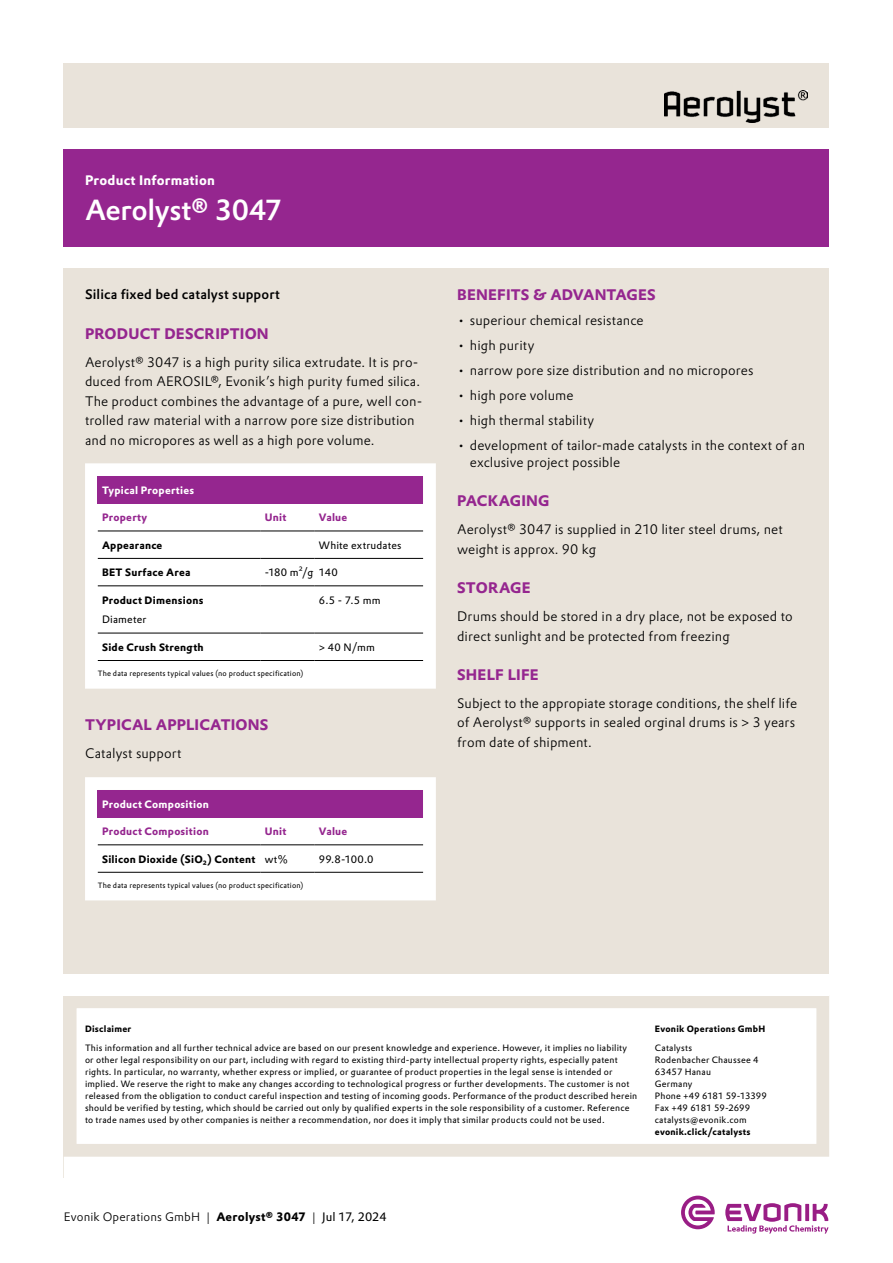
<style>
.page{position:relative;width:893px;height:1263px;background:#fff}
.page>*{position:absolute;margin:0;border:0;box-sizing:border-box;transform-origin:0 0}
.t1{font:500 28.5px "Evonik Prokyon";letter-spacing:-.015em;color:#fff}
.t2{font:700 15px "Evonik Prokyon";letter-spacing:.01em;color:#95268f}
.t3{font:300 13.5px/19.5px "Evonik Prokyon";letter-spacing:.01em;color:#000}
.t4{font:500 13.5px "Evonik Prokyon";letter-spacing:.01em;color:#000}
.t5{font:700 13.5px "Evonik Prokyon";letter-spacing:.015em;color:#fff}
.t6{font:300 12px "Evonik Prokyon";letter-spacing:.015em;color:#000}
.t7{font:700 10.5px "Evonik Prokyon";letter-spacing:.025em;color:#000}
.t8{font:10.5px "Evonik Prokyon";letter-spacing:.02em;color:#000}
.t9{font:700 10.5px "Evonik Prokyon";letter-spacing:.02em;color:#95268f}
.t10{font:700 10.5px "Evonik Prokyon";letter-spacing:.02em;color:#fff}
.t11{font:9px/12px "Evonik Prokyon";letter-spacing:.025em;color:#000}
.t12{font:700 9px "Evonik Prokyon";letter-spacing:.025em;color:#000}
.t13{font:7.5px "Evonik Prokyon";letter-spacing:.025em;color:#000}
.s1{font-weight:400}
.s2{font-weight:700}
</style>
<div class="page">
<div style="left:64px;top:64px;width:765px;height:1114px;background:#e9e3da"></div>
<svg style="left:725px;top:1203px;width:103px;height:30px"></svg>
<svg style="left:681px;top:1195px;width:34px;height:34px"></svg>
<div style="left:85px;top:463px;width:351px;height:226px;background:#fff"></div>
<div style="left:98px;top:476px;width:325px;height:27px;background:#95268f"></div>
<hr style="left:98px;top:531px;width:162px;height:1px;background:#000">
<hr style="left:260px;top:531px;width:55px;height:1px;background:#000">
<hr style="left:315px;top:531px;width:108px;height:1px;background:#000">
<hr style="left:98px;top:558px;width:162px;height:1px;background:#000">
<hr style="left:260px;top:558px;width:55px;height:1px;background:#000">
<hr style="left:315px;top:558px;width:108px;height:1px;background:#000">
<hr style="left:98px;top:586px;width:162px;height:1px;background:#000">
<hr style="left:260px;top:586px;width:55px;height:1px;background:#000">
<hr style="left:315px;top:586px;width:108px;height:1px;background:#000">
<hr style="left:98px;top:633px;width:162px;height:1px;background:#000">
<hr style="left:260px;top:633px;width:55px;height:1px;background:#000">
<hr style="left:315px;top:633px;width:108px;height:1px;background:#000">
<hr style="left:98px;top:660px;width:162px;height:1px;background:#000">
<hr style="left:260px;top:660px;width:55px;height:1px;background:#000">
<hr style="left:315px;top:660px;width:108px;height:1px;background:#000">
<div style="left:85px;top:777px;width:351px;height:123px;background:#fff"></div>
<div style="left:98px;top:790px;width:325px;height:27px;background:#95268f"></div>
<hr style="left:98px;top:844px;width:162px;height:1px;background:#000">
<hr style="left:260px;top:844px;width:55px;height:1px;background:#000">
<hr style="left:315px;top:844px;width:108px;height:1px;background:#000">
<hr style="left:98px;top:872px;width:162px;height:1px;background:#000">
<hr style="left:260px;top:872px;width:55px;height:1px;background:#000">
<hr style="left:315px;top:872px;width:108px;height:1px;background:#000">
<div style="left:70px;top:1002px;width:753px;height:148px;background:#fff"></div>
<div style="left:64px;top:995px;width:765px;height:162px;border:13px solid #e9e3da"></div>
<div style="left:64px;top:974px;width:765px;height:21px;background:#fff"></div>
<div style="left:64px;top:1157px;width:765px;height:25px;background:#fff"></div>
<div style="left:64px;top:128px;width:765px;height:140px;background:#fff"></div>
<div style="left:64px;top:149px;width:765px;height:98px;background:#95268f"></div>
<img style="left:664px;top:90px;width:144px;height:32px">
<h3 class="t5" style="left:85px;top:170px;width:131px">Product Information</h3>
<h1 class="t1" style="left:85px;top:187px;width:199px">Aerolyst® 3047</h1>
<h3 class="t4" style="left:85px;top:284px;width:196px">Silica fixed bed catalyst support</h3>
<h2 class="t2" style="left:85px;top:321px;width:185px">PRODUCT DESCRIPTION</h2>
<p class="t3" style="left:85px;top:351px;width:339px">Aerolyst® 3047 is a high purity silica extrudate. It is pro&shy;duced from AEROSIL®, Evonik’s high purity fumed silica.<br>The product combines the advantage of a pure, well con&shy;trolled raw material with a narrow pore size distribution and no micropores as well as a high pore volume.</p>
<p class="t10" style="left:102px;top:481px;width:94px">Typical Properties</p>
<p class="t9" style="left:102px;top:509px;width:47px">Property</p>
<p class="t9" style="left:265px;top:509px;width:23px">Unit</p>
<p class="t9" style="left:319px;top:509px;width:30px">Value</p>
<p class="t7" style="left:102px;top:536px;width:62px">Appearance</p>
<p class="t8" style="left:319px;top:537px;width:84px">White extrudates</p>
<p class="t7" style="left:102px;top:564px;width:90px">BET Surface Area</p>
<p class="t8" style="left:265px;top:564px;width:75px">-180 m²/g 140</p>
<p class="t7" style="left:102px;top:591px;width:103px">Product Dimensions</p>
<p class="t8" style="left:319px;top:592px;width:63px">6.5 - 7.5 mm</p>
<p class="t8" style="left:102px;top:611px;width:46px">Diameter</p>
<p class="t7" style="left:102px;top:638px;width:103px">Side Crush Strength</p>
<p class="t8" style="left:319px;top:639px;width:58px">&gt; 40 N/mm</p>
<p class="t13" style="left:98px;top:667px;width:207px">The data represents typical values (no product specification)</p>
<h2 class="t2" style="left:85px;top:713px;width:185px">TYPICAL APPLICATIONS</h2>
<h3 class="t3" style="left:85px;top:743px;width:98px">Catalyst support</h3>
<p class="t10" style="left:102px;top:795px;width:108px">Product Composition</p>
<p class="t9" style="left:102px;top:823px;width:108px">Product Composition</p>
<p class="t9" style="left:265px;top:823px;width:23px">Unit</p>
<p class="t9" style="left:319px;top:823px;width:30px">Value</p>
<p class="t7" style="left:102px;top:850px;width:187px">Silicon Dioxide (SiO₂) Content <span class="s1">wt%</span></p>
<p class="t8" style="left:319px;top:851px;width:56px">99.8-100.0</p>
<p class="t13" style="left:98px;top:879px;width:207px">The data represents typical values (no product specification)</p>
<h2 class="t2" style="left:457px;top:283px;width:200px">BENEFITS &amp; ADVANTAGES</h2>
<h3 class="t3" style="left:457px;top:310px;width:188px">• superiour chemical resistance</h3>
<h3 class="t3" style="left:457px;top:335px;width:79px">• high purity</h3>
<h3 class="t3" style="left:457px;top:360px;width:298px">• narrow pore size distribution and no micropores</h3>
<h3 class="t3" style="left:457px;top:385px;width:118px">• high pore volume</h3>
<h3 class="t3" style="left:457px;top:410px;width:139px">• high thermal stability</h3>
<h3 class="t3" style="left:470px;top:437px;width:337px;line-height:16.5px;text-indent:-13px">• development of tailor-made catalysts in the context of an exclusive project possible</h3>
<h2 class="t2" style="left:457px;top:489px;width:94px">PACKAGING</h2>
<h3 class="t3" style="left:457px;top:519px;width:327px">Aerolyst® 3047 is supplied in 210 liter steel drums, net weight is approx. 90 kg</h3>
<h2 class="t2" style="left:457px;top:575px;width:75px">STORAGE</h2>
<h3 class="t3" style="left:457px;top:606px;width:337px">Drums should be stored in a dry place, not be exposed to direct sunlight and be protected from freezing</h3>
<h2 class="t2" style="left:457px;top:662px;width:83px">SHELF LIFE</h2>
<h3 class="t3" style="left:457px;top:692px;width:341px">Subject to the appropiate storage conditions, the shelf life of Aerolyst® supports in sealed orginal drums is &gt; 3 years from date of shipment.</h3>
<p class="t12" style="left:85px;top:1021px;width:48px">Disclaimer</p>
<p class="t12" style="left:655px;top:1021px;width:112px">Evonik Operations GmbH</p>
<p class="t11" style="left:85px;top:1041px;width:554px">This information and all further technical advice are based on our present knowledge and experience. However, it implies no liability or other legal responsibility on our part, including with regard to existing third-party intellectual property rights, especially patent rights. In particular, no warranty, whether express or implied, or guarantee of product properties in the legal sense is intended or implied. We reserve the right to make any changes according to technological progress or further developments. The customer is not released from the obligation to conduct careful inspection and testing of incoming goods. Performance of the product described herein should be verified by testing, which should be carried out only by qualified experts in the sole responsibility of a customer. Reference to trade names used by other companies is neither a recommendation, nor does it imply that similar products could not be used.</p>
<p class="t11" style="left:655px;top:1041px;width:114px">Catalysts<br>Rodenbacher Chaussee 4<br>63457 Hanau<br>Germany<br>Phone +49 6181 59-13399<br>Fax +49 6181 59-2699 catalysts@evonik.com</p>
<p class="t12" style="left:655px;top:1124px;width:97px">evonik.click/catalysts</p>
<h3 class="t6" style="left:64px;top:1207px;width:324px">Evonik Operations GmbH | <span class="s2">Aerolyst® 3047</span> | <span class="s1">Jul 17, 2024</span></h3>
</div>
